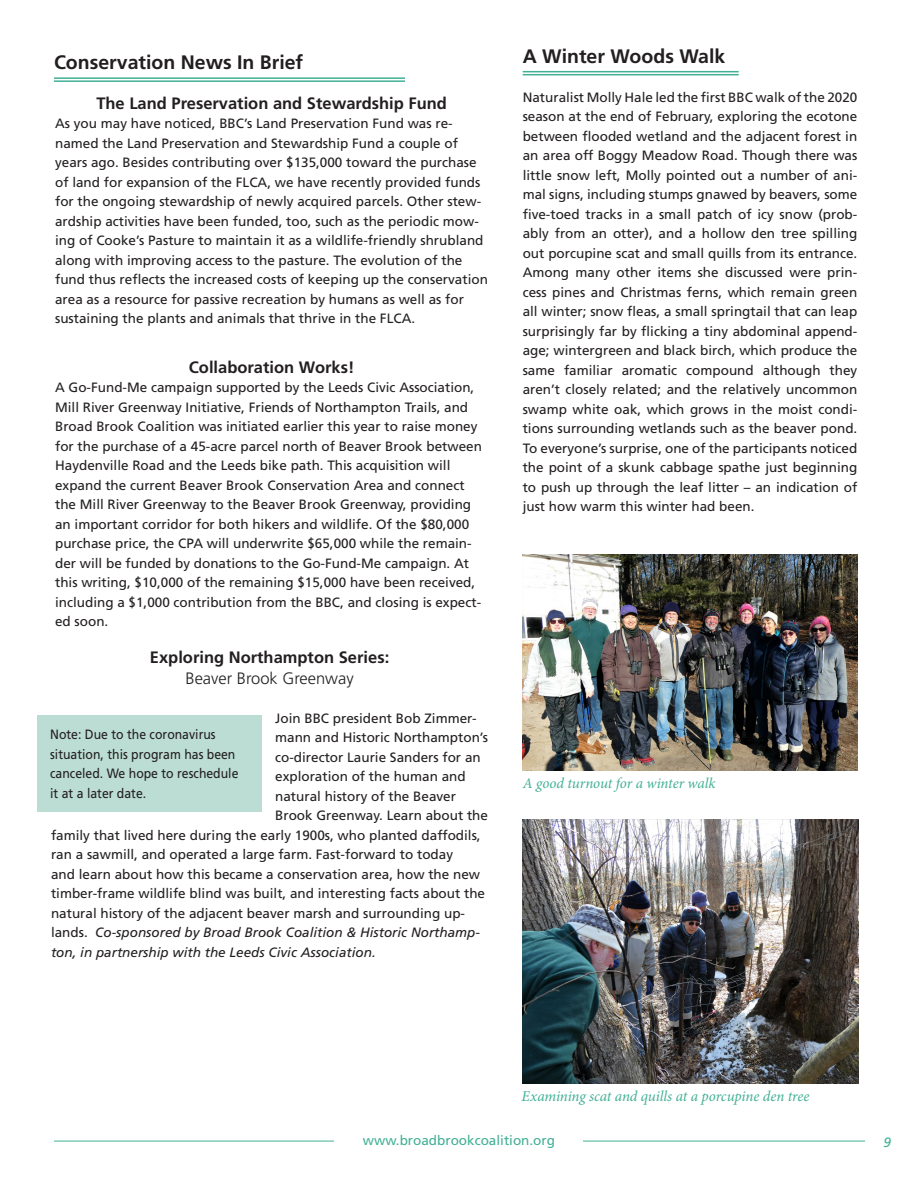
<style>
.page{position:relative;width:918px;height:1188px;background:#fff}
.page>*{position:absolute;margin:0;border:0;box-sizing:border-box;transform-origin:0 0}
.t1{font:700 19.5px "Frutiger";color:#231f20}
.t2{font:700 16.5px/21px "Frutiger";color:#231f20;text-align:center}
.t3{font:italic 15px "Minion Pro";letter-spacing:-.01em;color:#42b095}
.t4{font:13.5px/19.5px "Frutiger";color:#231f20}
.t5{font:italic 13.5px "Frutiger";color:#231f20}
.t6{font:13.5px/19.5px "Frutiger";color:#231f20;scale:.91 1}
.t7{font:13.5px "Frutiger";color:#42b095}
.t8{font:italic 13.5px "Frutiger";color:#42b095}
.s1{font-weight:300}
.s2{font-style:normal}
</style>
<div class="page">
<hr style="left:54px;top:1141px;width:811px;height:1px;background:#42b095">
<div style="left:335px;top:1134px;width:248px;height:29px;background:#fff"></div>
<hr style="left:523px;top:71px;width:216px;height:1px;background:#42b095">
<hr style="left:523px;top:74px;width:216px;height:1px;background:#42b095">
<img style="left:523px;top:819px;width:335px;height:264px">
<img style="left:523px;top:554px;width:334px;height:216px">
<hr style="left:54px;top:77px;width:351px;height:2px;background:#42b095">
<hr style="left:54px;top:80px;width:351px;height:2px;background:#42b095">
<div style="left:37px;top:715px;width:225px;height:96px;background:#bcddd3"></div>
<p class="t1" style="left:54px;top:51px;width:251px">Conservation News In Brief</p>
<p class="t2" style="left:96px;top:92px;width:352px">The Land Preservation and Stewardship Fund</p>
<p class="t4" style="left:55px;top:114px;width:434px">As you may have noticed, BBC’s Land Preservation Fund was re&shy;named the Land Preservation and Stewardship Fund a couple of years ago. Besides contributing over $135,000 toward the purchase of land for expansion of the FLCA, we have recently provided funds for the ongoing stewardship of newly acquired parcels. Other stew&shy;ardship activities have been funded, too, such as the periodic mow&shy;ing of Cooke’s Pasture to maintain it as a wildlife-friendly shrubland along with improving access to the pasture. The evolution of the fund thus reflects the increased costs of keeping up the conservation area as a resource for passive recreation by humans as well as for sustaining the plants and animals that thrive in the FLCA.</p>
<p class="t2" style="left:189px;top:356px;width:167px">Collaboration Works!</p>
<p class="t4" style="left:55px;top:378px;width:428px">A Go-Fund-Me campaign supported by the Leeds Civic Association, Mill River Greenway Initiative, Friends of Northampton Trails, and Broad Brook Coalition was initiated earlier this year to raise money for the purchase of a 45-acre parcel north of Beaver Brook between Haydenville Road and the Leeds bike path. This acquisition will expand the current Beaver Brook Conservation Area and connect the Mill River Greenway to the Beaver Brook Greenway, providing an important corridor for both hikers and wildlife. Of the $80,000 purchase price, the CPA will underwrite $65,000 while the remain&shy;der will be funded by donations to the Go-Fund-Me campaign. At this writing, $10,000 of the remaining $15,000 have been received, including a $1,000 contribution from the BBC, and closing is expect&shy;ed soon.</p>
<p class="t2" style="left:150px;top:647px;width:241px">Exploring Northampton Series:<br><span class="s1">Beaver Brook Greenway</span></p>
<p class="t4" style="left:275px;top:708px;width:203px">Join BBC president Bob Zimmer-</p>
<p class="t4" style="left:275px;top:728px;width:214px">mann and Historic Northampton’s</p>
<p class="t4" style="left:275px;top:747px;width:207px">co-director Laurie Sanders for an</p>
<p class="t4" style="left:275px;top:767px;width:192px">exploration of the human and</p>
<p class="t4" style="left:275px;top:786px;width:182px">natural history of the Beaver</p>
<p class="t4" style="left:275px;top:806px;width:214px">Brook Greenway. Learn about the</p>
<p class="t4" style="left:51px;top:825px;width:431px">family that lived here during the early 1900s, who planted daffodils,</p>
<p class="t4" style="left:51px;top:845px;width:404px">ran a sawmill, and operated a large farm. Fast-forward to today</p>
<p class="t4" style="left:51px;top:864px;width:431px">and learn about how this became a conservation area, how the new</p>
<p class="t4" style="left:51px;top:884px;width:436px">timber-frame wildlife blind was built, and interesting facts about the</p>
<p class="t4" style="left:51px;top:903px;width:416px">natural history of the adjacent beaver marsh and surrounding up-</p>
<p class="t5" style="left:51px;top:925px;width:431px"><span class="s2">lands.</span> Co-sponsored by Broad Brook Coalition &amp; Historic Northamp-</p>
<p class="t5" style="left:51px;top:944px;width:326px">ton, in partnership with the Leeds Civic Association.</p>
<p class="t6" style="left:50px;top:725px;width:208px">Note: Due to the coronavirus situation, this program has been canceled. We hope to reschedule it at a later date.</p>
<p class="t1" style="left:523px;top:44px;width:204px">A Winter Woods Walk</p>
<p class="t4" style="left:523px;top:87px;width:336px;text-align:justify">Naturalist Molly Hale led the first BBC walk of the 2020 season at the end of February, exploring the ecotone between flooded wetland and the adjacent forest in an area off Boggy Meadow Road. Though there was little snow left, Molly pointed out a number of ani&shy;mal signs, including stumps gnawed by beavers, some five-toed tracks in a small patch of icy snow (prob&shy;ably from an otter), and a hollow den tree spilling out porcupine scat and small quills from its entrance.<br>Among many other items she discussed were prin&shy;cess pines and Christmas ferns, which remain green all winter; snow fleas, a small springtail that can leap surprisingly far by flicking a tiny abdominal append&shy;age; wintergreen and black birch, which produce the same familiar aromatic compound although they aren’t closely related; and the relatively uncommon swamp white oak, which grows in the moist condi&shy;tions surrounding wetlands such as the beaver pond.<br>To everyone’s surprise, one of the participants noticed the point of a skunk cabbage spathe just beginning to push up through the leaf litter – an indication of just how warm this winter had been.</p>
<p class="t3" style="left:523px;top:773px;width:194px">A good turnout for a winter walk</p>
<p class="t3" style="left:522px;top:1086px;width:289px">Examining scat and quills at a porcupine den tree</p>
<p class="t7" style="left:363px;top:1132px;width:194px">www.broadbrookcoalition.org</p>
<p class="t8" style="left:883px;top:1135px;width:9px">9</p>
</div>
